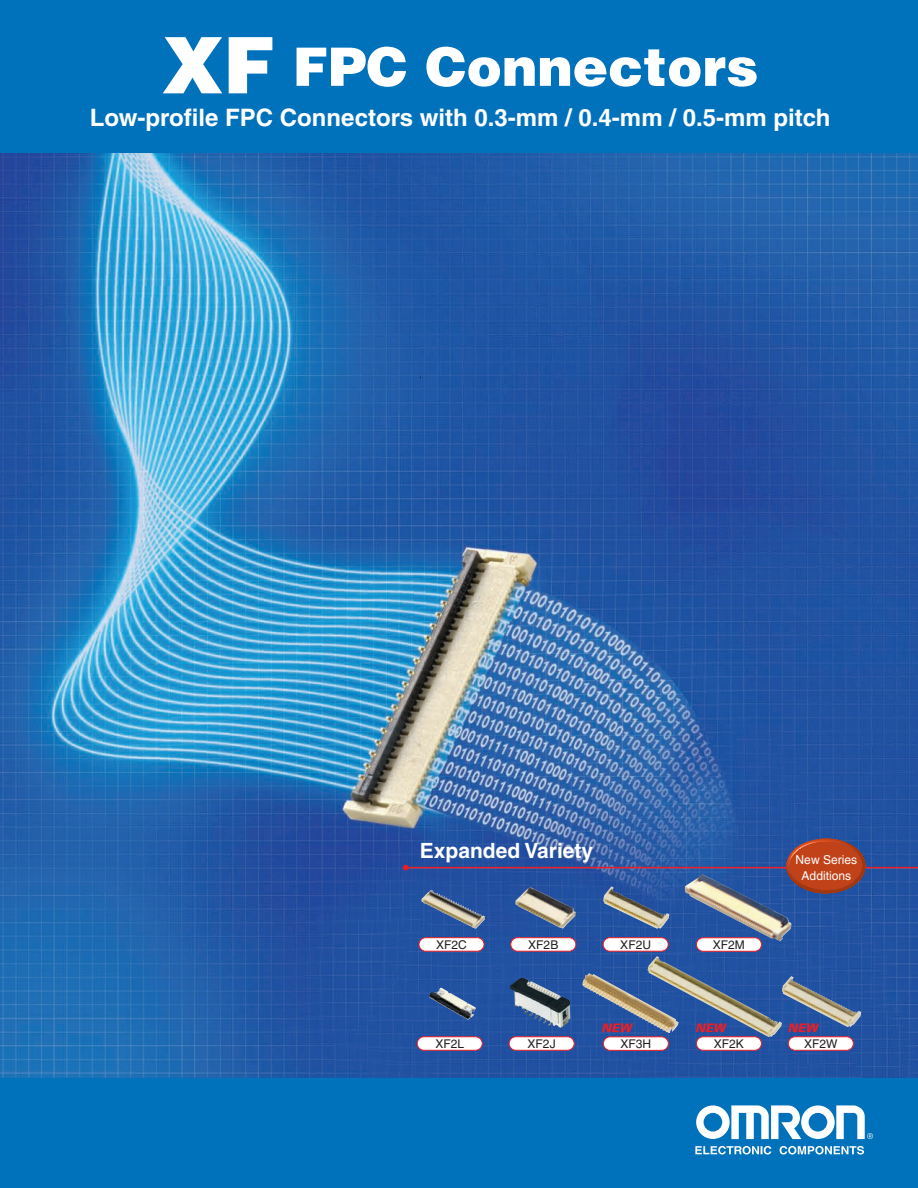
<style>
.page{position:relative;width:918px;height:1188px;background:#fff}
.page>*{position:absolute;margin:0;border:0;box-sizing:border-box;transform-origin:0 0}
.t1{font:900 52.95px "Helvetica";color:#fff}
.t2{font:700 24px "Helvetica";color:#fff}
.t3{font:700 21px "Helvetica";color:#fff}
.t4{font:12.3px/16px "Helvetica";color:#fff;text-align:center}
.t5{font:12px "Helvetica";color:#231f20}
.s1{font-size:78px}
</style>
<div class="page">
<img style="left:0;top:153px;width:917px;height:924px">
<div style="left:0;top:1077px;width:917px;height:110px;background:#0072bc"></div>
<div style="left:0;top:0;width:917px;height:153px;background:#0072bc"></div>
<svg style="left:696px;top:1105px;width:176px;height:33px"></svg>
<svg style="left:695px;top:1145px;width:76px;height:9px"></svg>
<svg style="left:779px;top:1145px;width:84px;height:9px"></svg>
<hr style="left:405px;top:866px;width:512px;height:2px;background:#ee1d23">
<div style="left:419px;top:937px;width:65px;height:14px;background:#fff;border-radius:7px"></div>
<div style="left:418px;top:937px;width:66px;height:14px;border:1px solid #ee1d23;border-radius:7px"></div>
<div style="left:510px;top:937px;width:65px;height:14px;background:#fff;border-radius:7px"></div>
<div style="left:510px;top:937px;width:66px;height:14px;border:1px solid #ee1d23;border-radius:7px"></div>
<img style="left:684px;top:874px;width:107px;height:67px">
<div style="left:696px;top:937px;width:65px;height:14px;background:#fff;border-radius:7px"></div>
<div style="left:695px;top:937px;width:66px;height:14px;border:1px solid #ee1d23;border-radius:7px"></div>
<div style="left:603px;top:937px;width:65px;height:14px;background:#fff;border-radius:7px"></div>
<div style="left:602px;top:937px;width:66px;height:14px;border:1px solid #ee1d23;border-radius:7px"></div>
<svg style="left:403px;top:864px;width:5px;height:6px"></svg>
<img style="left:515px;top:886px;width:60px;height:42px">
<img style="left:421px;top:889px;width:64px;height:39px">
<img style="left:510px;top:977px;width:60px;height:50px">
<div style="left:509px;top:1036px;width:65px;height:14px;background:#fff;border-radius:7px"></div>
<div style="left:508px;top:1036px;width:66px;height:14px;border:1px solid #ee1d23;border-radius:7px"></div>
<img style="left:429px;top:987px;width:46px;height:32px">
<div style="left:417px;top:1036px;width:65px;height:14px;background:#fff;border-radius:7px"></div>
<div style="left:416px;top:1036px;width:66px;height:14px;border:1px solid #ee1d23;border-radius:7px"></div>
<div style="left:788px;top:1036px;width:65px;height:14px;background:#fff;border-radius:7px"></div>
<div style="left:787px;top:1036px;width:66px;height:14px;border:1px solid #ee1d23;border-radius:7px"></div>
<div style="left:603px;top:1036px;width:65px;height:14px;background:#fff;border-radius:7px"></div>
<div style="left:602px;top:1036px;width:66px;height:14px;border:1px solid #ee1d23;border-radius:7px"></div>
<div style="left:696px;top:1036px;width:65px;height:14px;background:#fff;border-radius:7px"></div>
<div style="left:695px;top:1036px;width:66px;height:14px;border:1px solid #ee1d23;border-radius:7px"></div>
<svg style="left:786px;top:838px;width:79px;height:55px;background:#9e4534"></svg>
<img style="left:603px;top:886px;width:66px;height:42px">
<img style="left:647px;top:956px;width:134px;height:80px">
<img style="left:781px;top:975px;width:79px;height:51px">
<img style="left:582px;top:973px;width:96px;height:59px">
<svg style="left:601px;top:1023px;width:31px;height:8px"></svg>
<svg style="left:695px;top:1023px;width:31px;height:8px"></svg>
<svg style="left:788px;top:1023px;width:30px;height:8px"></svg>
<h1 class="t1" style="left:162px;top:48px;width:597px"><span class="s1">XF</span> FPC Connectors</h1>
<p class="t2" style="left:90px;top:109px;width:742px">Low-profile FPC Connectors with 0.3-mm / 0.4-mm / 0.5-mm pitch</p>
<p class="t3" style="left:419px;top:843px;width:175px">Expanded Variety</p>
<p class="t5" style="left:436px;top:939px;width:32px">XF2C</p>
<p class="t5" style="left:528px;top:939px;width:32px">XF2B</p>
<p class="t5" style="left:620px;top:939px;width:32px">XF2U</p>
<p class="t5" style="left:712px;top:939px;width:34px">XF2M</p>
<p class="t4" style="left:795px;top:852px;width:63px">New Series<br>Additions</p>
<p class="t5" style="left:435px;top:1038px;width:30px">XF2L</p>
<p class="t5" style="left:527px;top:1038px;width:30px">XF2J</p>
<p class="t5" style="left:620px;top:1038px;width:32px">XF3H</p>
<p class="t5" style="left:713px;top:1038px;width:32px">XF2K</p>
<p class="t5" style="left:803px;top:1038px;width:35px">XF2W</p>
</div>
